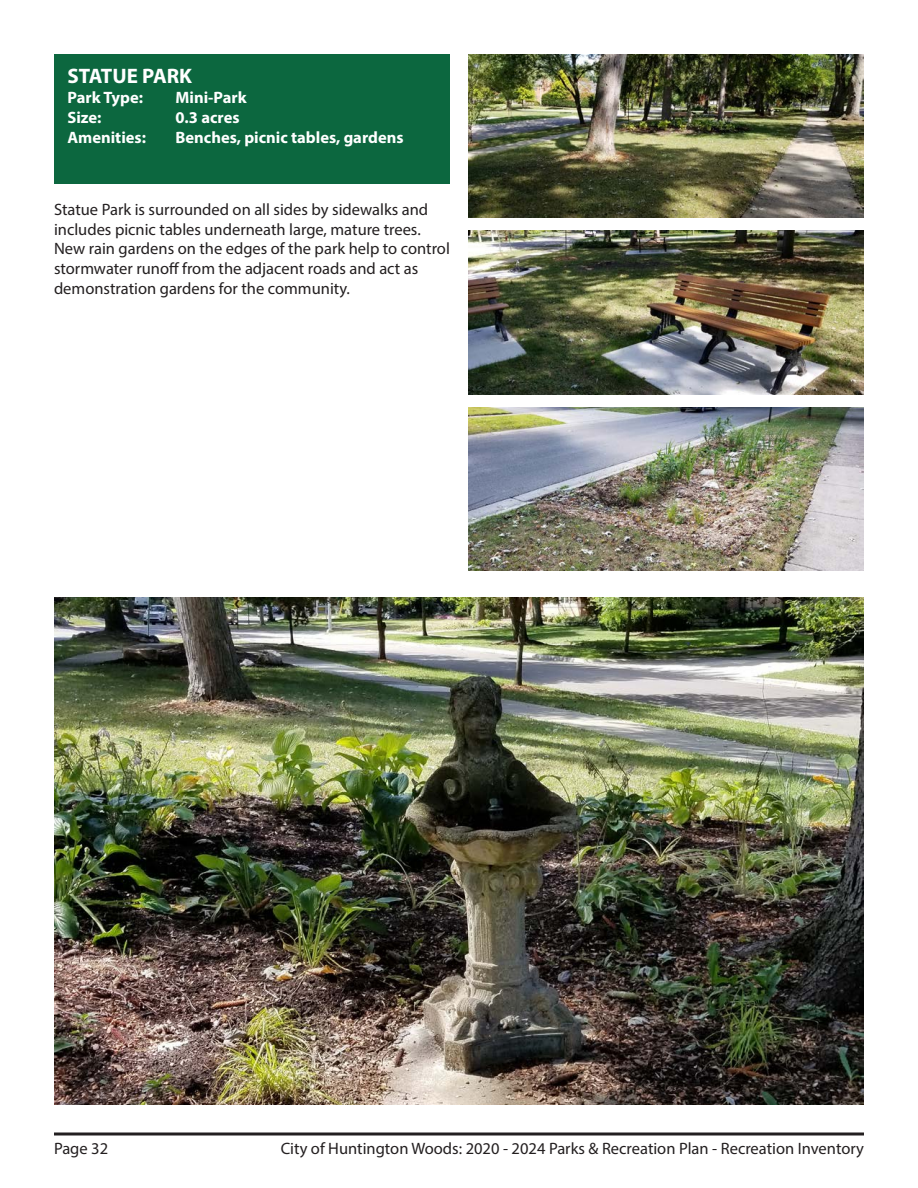
<style>
.page{position:relative;width:918px;height:1188px;background:#fff}
.page>*{position:absolute;margin:0;border:0;box-sizing:border-box;transform-origin:0 0}
.t1{font:700 21px "Myriad Pro";color:#fff}
.t2{font:16.5px/19.8px "Myriad Pro";color:#231f20}
.t3{font:700 16.5px "Myriad Pro";color:#fff}
</style>
<div class="page">
<svg style="left:54px;top:1132px;width:810px;height:4px;background:#595657"></svg>
<div style="left:54px;top:54px;width:396px;height:130px;background:#0c673f"></div>
<img style="left:468px;top:54px;width:396px;height:163px">
<img style="left:468px;top:231px;width:396px;height:163px">
<img style="left:468px;top:408px;width:396px;height:163px">
<img style="left:54px;top:598px;width:810px;height:507px">
<p class="t1" style="left:68px;top:62px;width:126px">STATUE PARK</p>
<p class="t3" style="left:68px;top:87px;width:77px">Park Type:</p>
<p class="t3" style="left:175px;top:87px;width:73px">Mini-Park</p>
<p class="t3" style="left:68px;top:107px;width:36px">Size:</p>
<p class="t3" style="left:175px;top:107px;width:66px">0.3 acres</p>
<p class="t3" style="left:68px;top:126px;width:80px">Amenities:</p>
<p class="t3" style="left:175px;top:126px;width:230px">Benches, picnic tables, gardens</p>
<p class="t2" style="left:54px;top:199px;width:397px">Statue Park is surrounded on all sides by sidewalks and includes picnic tables underneath large, mature trees.<br>New rain gardens on the edges of the park help to control stormwater runoff from the adjacent roads and act as demonstration gardens for the community.</p>
<p class="t2" style="left:54px;top:1138px;width:56px">Page 32</p>
<p class="t2" style="left:281px;top:1138px;width:585px">City of Huntington Woods: 2020 - 2024 Parks &amp; Recreation Plan - Recreation Inventory</p>
</div>
